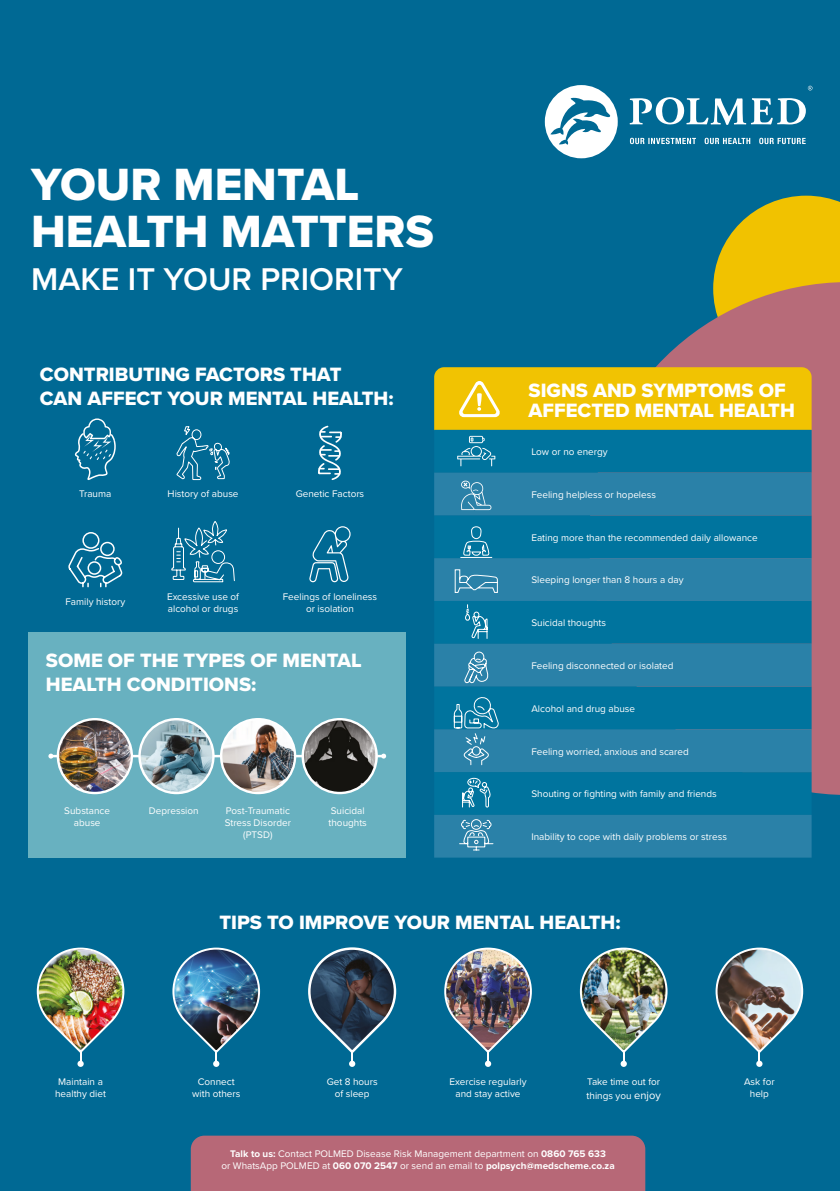
<style>
.page{position:relative;width:840px;height:1191px;background:#fff}
.page>*{position:absolute;margin:0;border:0;box-sizing:border-box;transform-origin:0 0}
.t1{font:46.8px/46.6px "Proxima Nova Extrabld";color:#fff}
.t2{font:600 32.6px "Proxima Nova";color:#fff}
.t3{font:20px/24px "Proxima Nova Extrabld";color:#fff}
.t4{font:10px/12px "Proxima Nova";color:#fff;text-align:center}
.s1{font-size:11px}
.s2{font-weight:700}
</style>
<div class="page">
<div style="left:0;top:0;width:839px;height:1191px;background:#006994"></div>
<svg style="left:811px;top:430px;width:28px;height:365px;background:#af6b7a"></svg>
<div style="left:28px;top:632px;width:377px;height:225px;background:#68b1c0"></div>
<svg style="left:75px;top:418px;width:41px;height:62px"></svg>
<svg style="left:68px;top:532px;width:55px;height:56px"></svg>
<svg style="left:318px;top:425px;width:24px;height:55px"></svg>
<svg style="left:309px;top:526px;width:41px;height:56px"></svg>
<hr style="left:51px;top:755px;width:332px;height:2px;background:#fff">
<svg style="left:48px;top:753px;width:5px;height:5px"></svg>
<svg style="left:381px;top:753px;width:5px;height:5px"></svg>
<img style="left:58px;top:719px;width:74px;height:74px;border-radius:37px">
<div style="left:57px;top:718px;width:76px;height:76px;border:2px solid #fff;border-radius:50%"></div>
<img style="left:139px;top:719px;width:74px;height:74px;border-radius:37px">
<div style="left:138px;top:718px;width:76px;height:76px;border:2px solid #fff;border-radius:50%"></div>
<img style="left:221px;top:719px;width:74px;height:74px;border-radius:37px">
<div style="left:220px;top:718px;width:76px;height:76px;border:2px solid #fff;border-radius:50%"></div>
<img style="left:302px;top:719px;width:74px;height:74px;border-radius:37px">
<div style="left:301px;top:718px;width:76px;height:76px;border:2px solid #fff;border-radius:50%"></div>
<svg style="left:171px;top:521px;width:64px;height:62px"></svg>
<svg style="left:176px;top:426px;width:54px;height:55px"></svg>
<svg style="left:629px;top:97px;width:176px;height:28px"></svg>
<svg style="left:544px;top:85px;width:73px;height:73px"></svg>
<svg style="left:629px;top:138px;width:176px;height:6px"></svg>
<svg style="left:807px;top:86px;width:5px;height:4px"></svg>
<div style="left:434px;top:430px;width:377px;height:42px;background:#00749e"></div>
<svg style="left:434px;top:472px;width:377px;height:385px;fill:#2a81a8"></svg>
<svg style="left:434px;top:196px;width:405px;height:234px"></svg>
<svg style="left:461px;top:480px;width:30px;height:30px"></svg>
<svg style="left:457px;top:436px;width:38px;height:30px"></svg>
<svg style="left:454px;top:523px;width:44px;height:70px"></svg>
<svg style="left:464px;top:604px;width:23px;height:35px"></svg>
<svg style="left:463px;top:651px;width:28px;height:33px"></svg>
<svg style="left:453px;top:695px;width:45px;height:70px"></svg>
<svg style="left:461px;top:777px;width:30px;height:31px"></svg>
<svg style="left:458px;top:818px;width:35px;height:33px"></svg>
<hr style="left:80px;top:1024px;width:1px;height:39px;background:#fff">
<div style="left:77px;top:1060px;width:7px;height:7px;background:#fff;border-radius:50%"></div>
<img style="left:36px;top:947px;width:89px;height:107px">
<hr style="left:215px;top:1024px;width:2px;height:39px;background:#fff">
<div style="left:213px;top:1060px;width:6px;height:7px;background:#fff;border-radius:50%"></div>
<img style="left:172px;top:947px;width:89px;height:106px">
<hr style="left:351px;top:1024px;width:2px;height:39px;background:#fff">
<div style="left:349px;top:1060px;width:6px;height:7px;background:#fff;border-radius:50%"></div>
<svg style="left:308px;top:947px;width:89px;height:106px"></svg>
<hr style="left:487px;top:1024px;width:1px;height:39px;background:#fff">
<svg style="left:484px;top:1060px;width:7px;height:7px"></svg>
<img style="left:444px;top:947px;width:88px;height:107px">
<hr style="left:622px;top:1024px;width:2px;height:39px;background:#fff">
<div style="left:620px;top:1060px;width:6px;height:7px;background:#fff;border-radius:50%"></div>
<img style="left:579px;top:947px;width:89px;height:107px">
<hr style="left:758px;top:1024px;width:1px;height:39px;background:#fff">
<svg style="left:755px;top:1060px;width:7px;height:7px"></svg>
<img style="left:715px;top:947px;width:88px;height:107px">
<div style="left:191px;top:1135px;width:454px;height:56px;background:#b76877"></div>
<h1 class="t1" style="left:31px;top:160px;width:404px">YOUR MENTAL<br>HEALTH MATTERS</h1>
<h2 class="t2" style="left:31px;top:255px;width:373px">MAKE IT YOUR PRIORITY</h2>
<h3 class="t3" style="left:40px;top:362px;width:355px">CONTRIBUTING FACTORS THAT<br>CAN AFFECT YOUR MENTAL HEALTH:</h3>
<p class="t4" style="left:79px;top:487px;width:34px">Trauma</p>
<p class="t4" style="left:65px;top:595px;width:61px">Family history</p>
<p class="t4" style="left:167px;top:487px;width:72px">History of abuse</p>
<p class="t4" style="left:167px;top:590px;width:73px;text-align:left">Excessive use of alcohol or drugs</p>
<p class="t4" style="left:295px;top:487px;width:70px">Genetic Factors</p>
<p class="t4" style="left:282px;top:590px;width:96px">Feelings of loneliness or isolation</p>
<h3 class="t3" style="left:46px;top:647px;width:317px">SOME OF THE TYPES OF MENTAL<br>HEALTH CONDITIONS:</h3>
<p class="t4" style="left:64px;top:804px;width:47px">Substance abuse</p>
<p class="t4" style="left:225px;top:804px;width:68px">Post-Traumatic<br>Stress Disorder (PTSD)</p>
<p class="t4" style="left:328px;top:804px;width:40px;text-align:left">Suicidal thoughts</p>
<p class="t4" style="left:149px;top:804px;width:51px">Depression</p>
<h3 class="t3" style="left:528px;top:380px;width:268px;line-height:20px">SIGNS AND SYMPTOMS OF<br>AFFECTED MENTAL HEALTH</h3>
<p class="t4" style="left:531px;top:445px;width:78px">Low or no energy</p>
<p class="t4" style="left:531px;top:488px;width:126px">Feeling helpless or hopeless</p>
<p class="t4" style="left:531px;top:531px;width:228px">Eating more than the recommended daily allowance</p>
<p class="t4" style="left:531px;top:573px;width:154px">Sleeping longer than 8 hours a day</p>
<p class="t4" style="left:531px;top:616px;width:76px">Suicidal thoughts</p>
<p class="t4" style="left:531px;top:659px;width:144px">Feeling disconnected or isolated</p>
<p class="t4" style="left:531px;top:702px;width:105px">Alcohol and drug abuse</p>
<p class="t4" style="left:531px;top:745px;width:159px">Feeling worried, anxious and scared</p>
<p class="t4" style="left:531px;top:787px;width:187px">Shouting or fighting with family and friends</p>
<p class="t4" style="left:531px;top:830px;width:197px">Inability to cope with daily problems or stress</p>
<h3 class="t3" style="left:219px;top:909px;width:402px">TIPS TO IMPROVE YOUR MENTAL HEALTH:</h3>
<p class="t4" style="left:55px;top:1075px;width:52px">Maintain a healthy diet</p>
<p class="t4" style="left:192px;top:1075px;width:50px">Connect with others</p>
<p class="t4" style="left:326px;top:1075px;width:52px">Get 8 hours of sleep</p>
<p class="t4" style="left:449px;top:1075px;width:78px">Exercise regularly and stay active</p>
<p class="t4" style="left:586px;top:1074px;width:76px;line-height:13.4px;text-align:left">Take time out for things you <span class="s1">enjoy</span></p>
<p class="t4" style="left:743px;top:1075px;width:32px">Ask for help</p>
<p class="t4" style="left:221px;top:1147px;width:394px"><span class="s2">Talk to us:</span> Contact POLMED Disease Risk Management department on <span class="s2">0860 765 633<br></span>or WhatsApp POLMED at <span class="s2">060 070 2547</span> or send an email to <span class="s2">polpsych@medscheme.co.za</span></p>
</div>
